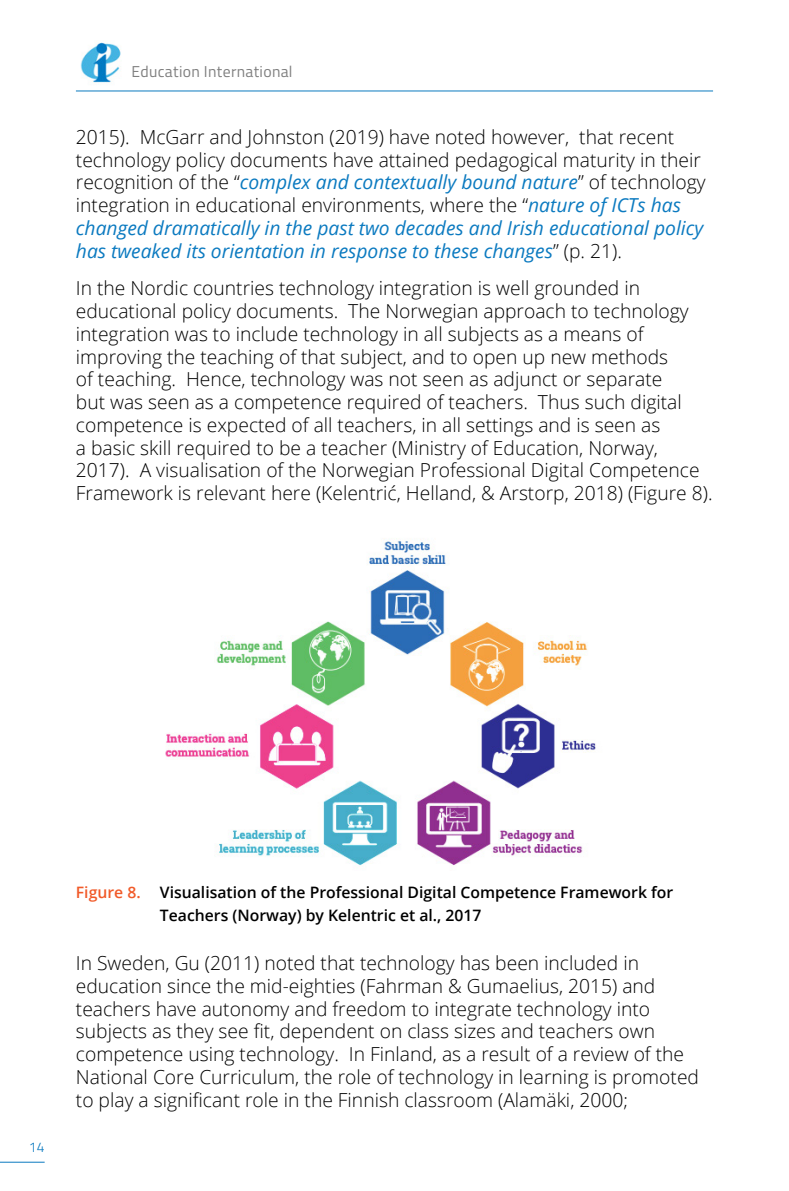
<style>
.page{position:relative;width:789px;height:1191px;background:#fff}
.page>*{position:absolute;margin:0;border:0;box-sizing:border-box;transform-origin:0 0}
.t1{font:300 19.25px/22.8px "Open Sans";color:#000}
.t2{font:600 15.75px/22.8px "Open Sans";color:#000}
.t3{font:15.75px "Titillium";letter-spacing:.02em;color:#808080}
.t4{font:300 14px "Titillium";color:#0b7ac0}
.s1{font-weight:400;font-style:italic;color:#0b7ac0}
.s2{color:#f15a29}
</style>
<div class="page">
<hr style="left:0;top:1161px;width:45px;height:1px;background:#0b7ac0">
<hr style="left:76px;top:91px;width:637px;height:1px;background:#0b7ac0">
<img style="left:80px;top:42px;width:41px;height:41px">
<img style="left:165px;top:538px;width:431px;height:328px">
<p class="t3" style="left:132px;top:60px;width:163px">Education International</p>
<p class="t1" style="left:76px;top:125px;width:631px">2015). McGarr and Johnston (2019) have noted however, that recent technology policy documents have attained pedagogical maturity in their recognition of the “<span class="s1">complex and contextually bound nature</span>” of technology integration in educational environments, where the “<span class="s1">nature of ICTs has changed dramatically in the past two decades and Irish educational policy has tweaked its orientation in response to these changes</span>” (p. 21).</p>
<p class="t1" style="left:76px;top:276px;width:638px">In the Nordic countries technology integration is well grounded in educational policy documents. The Norwegian approach to technology integration was to include technology in all subjects as a means of improving the teaching of that subject, and to open up new methods<br>of teaching. Hence, technology was not seen as adjunct or separate<br>but was seen as a competence required of teachers. Thus such digital competence is expected of all teachers, in all settings and is seen as<br>a basic skill required to be a teacher (Ministry of Education, Norway, 2017). A visualisation of the Norwegian Professional Digital Competence Framework is relevant here (Kelentrić, Helland, &amp; Arstorp, 2018) (Figure 8).</p>
<p class="t4" style="left:29px;top:1136px;width:17px">14</p>
<p class="t2" style="left:160px;top:881px;width:515px;text-indent:-84px"><span class="s2">Figure 8.</span> Visualisation of the Professional Digital Competence Framework for<br>Teachers (Norway) by Kelentric et al., 2017</p>
<p class="t1" style="left:76px;top:951px;width:624px">In Sweden, Gu (2011) noted that technology has been included in education since the mid-eighties (Fahrman &amp; Gumaelius, 2015) and teachers have autonomy and freedom to integrate technology into subjects as they see fit, dependent on class sizes and teachers own competence using technology. In Finland, as a result of a review of the National Core Curriculum, the role of technology in learning is promoted to play a significant role in the Finnish classroom (Alamäki, 2000;</p>
</div>
